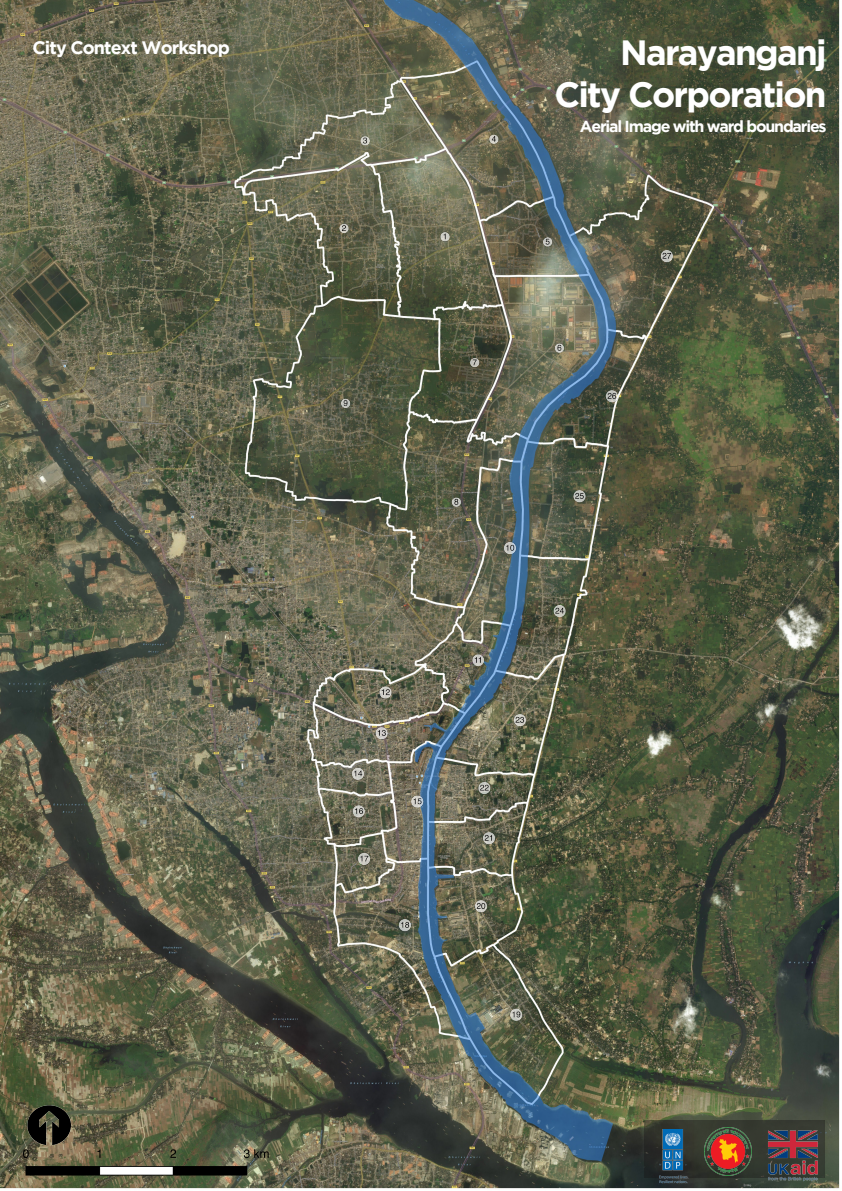
<style>
.page{position:relative;width:842px;height:1191px;background:#fff}
.page>*{position:absolute;margin:0;border:0;box-sizing:border-box;transform-origin:0 0}
.t1{font:700 35px/42px "Gotham";letter-spacing:-.05em;color:#fff;text-align:right}
.t2{font:700 18px "Gotham";letter-spacing:-.05em;color:#fff}
.t3{font:700 16px "Gotham";letter-spacing:-.075em;color:#fff}
</style>
<div class="page">
<img style="left:0;top:0;width:117px;height:1189px">
<img style="left:117px;top:0;width:723px;height:1189px">
<svg style="left:644px;top:1120px;width:180px;height:57px;background:#32362e"></svg>
<img style="left:25px;top:1103px;width:49px;height:6px">
<img style="left:2px;top:1109px;width:312px;height:80px">
<img style="left:767px;top:1130px;width:52px;height:52px">
<img style="left:704px;top:1128px;width:48px;height:48px">
<img style="left:659px;top:1130px;width:29px;height:54px">
<p class="t2" style="left:33px;top:37px;width:199px">City Context Workshop</p>
<h1 class="t1" style="left:554px;top:31px;width:274px">Narayanganj<br>City Corporation</h1>
<p class="t3" style="left:580px;top:117px;width:248px">Aerial Image with ward boundaries</p>
</div>
